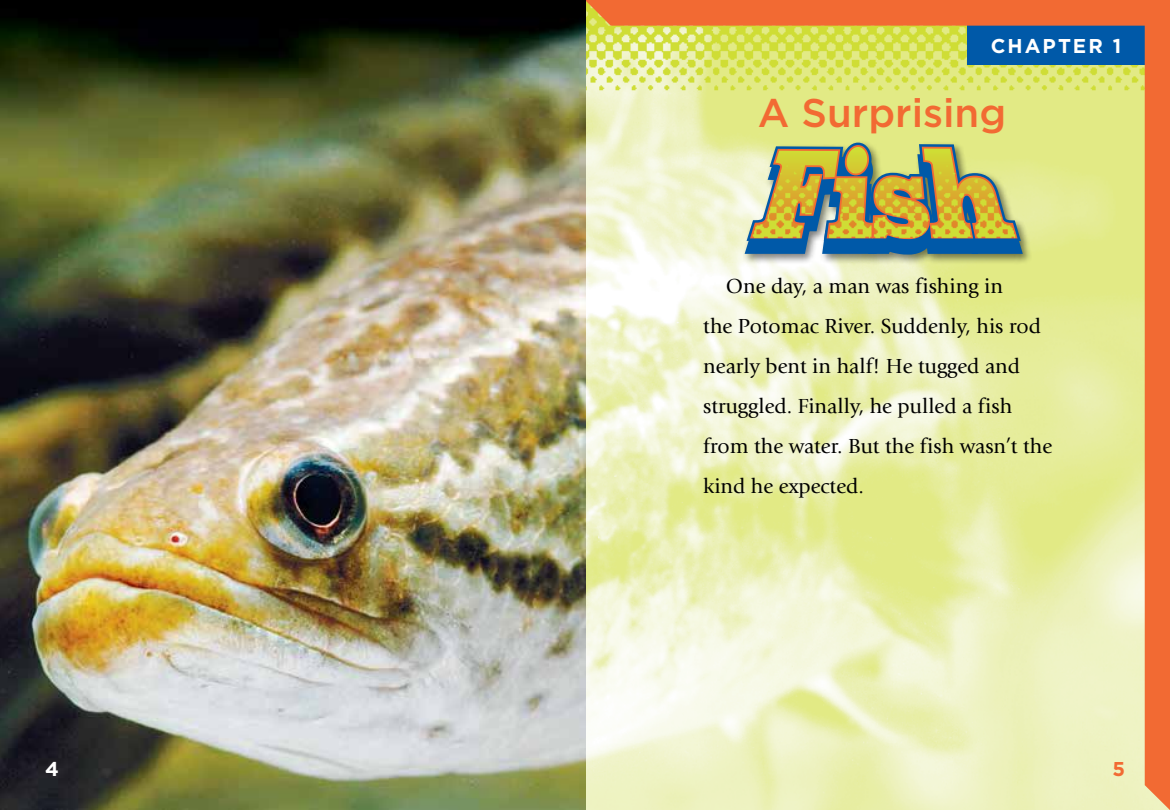
<style>
.page{position:relative;width:1170px;height:810px;background:#fff}
.page>*{position:absolute;margin:0;border:0;box-sizing:border-box;transform-origin:0 0}
.t1{font:500 40px "Gotham HTF";color:#f26a33}
.t2{font:21.25px/40px "Giovanni";color:#000}
.t3{font:700 20px "Gotham HTF";letter-spacing:.1em;color:#fff}
.t4{font:700 20px "Gotham";color:#f26a33}
.t5{font:700 20px "Gotham";color:#fff}
</style>
<div class="page">
<img style="left:0;top:0;width:585px;height:810px">
<svg style="left:585px;top:0;width:585px;height:810px;background:#e2dea3"></svg>
<p class="t5" style="left:45px;top:756px;width:15px">4</p>
<p class="t3" style="left:991px;top:35px;width:132px">CHAPTER 1</p>
<h1 class="t1" style="left:758px;top:90px;width:250px">A Surprising</h1>
<p class="t2" style="left:703px;top:266px;width:350px;text-indent:23px">One day, a man was fishing in<br>the Potomac River. Suddenly, his rod nearly bent in half! He tugged and struggled. Finally, he pulled a fish from the water. But the fish wasn’t the kind he expected.</p>
<p class="t4" style="left:1112px;top:756px;width:14px">5</p>
</div>
